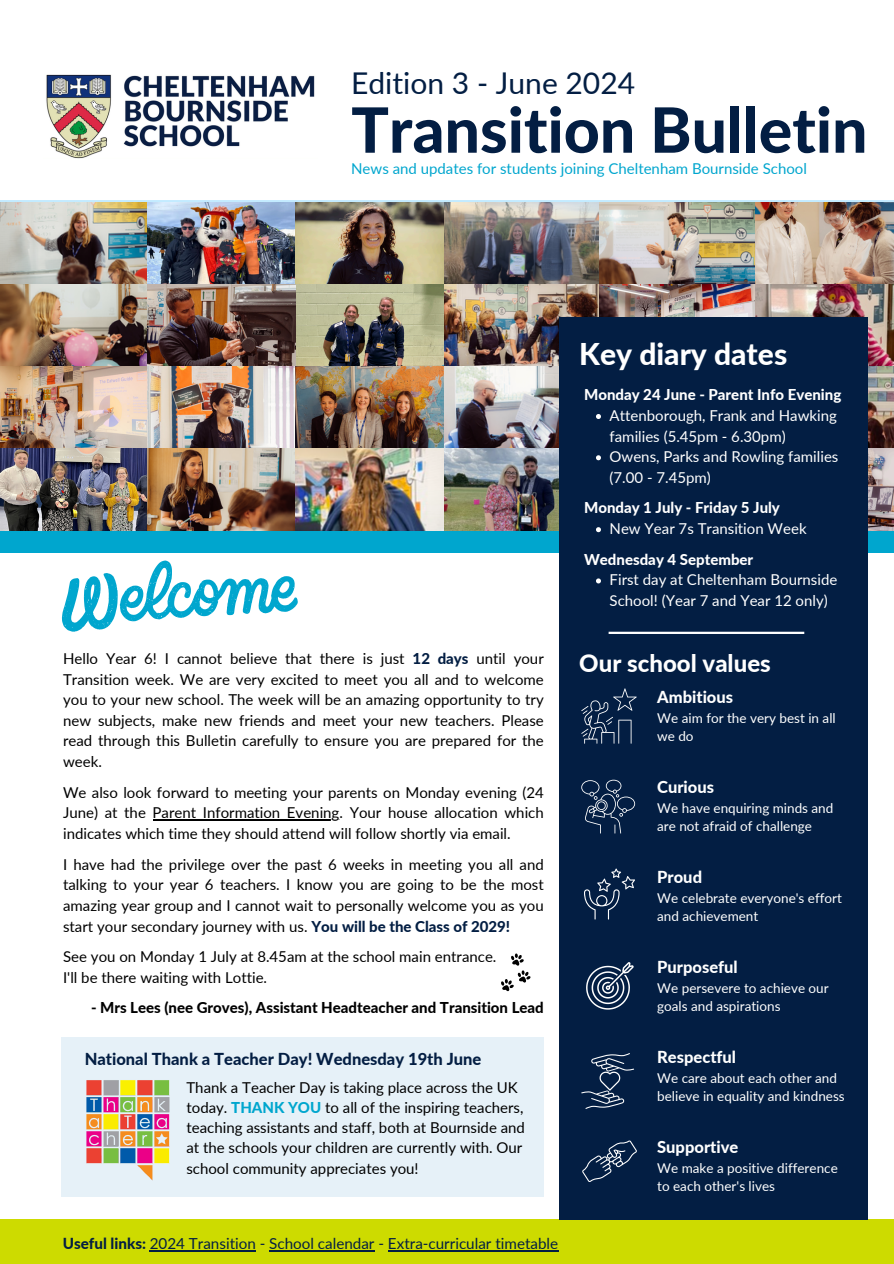
<style>
.page{position:relative;width:894px;height:1264px;background:#fff}
.page>*{position:absolute;margin:0;border:0;box-sizing:border-box;transform-origin:0 0}
.t1{font:800 62.4px "Lato";color:#031e43}
.t2{font:30px "Lato";color:#031e43}
.t3{font:800 30px "Lato";color:#fff}
.t4{font:800 24px "Lato";color:#fff}
.t5{font:800 16.5px "Lato";color:#fff}
.t6{font:800 16.5px "Lato";color:#031e43}
.t7{font:15.15px "Lato";color:#031e43}
.t8{font:15px/20.7px "Lato";color:#000}
.t9{font:15px/20.7px "Lato";color:#fff}
.t10{font:800 15px "Lato";color:#fff}
.t11{font:800 15px "Lato";color:#000}
.t12{font:15px "Lato";color:#00a6ce}
.t13{font:13.5px/18px "Lato";color:#fff}
.s1{font-weight:800;color:#031e43}
.s2{font-weight:800;color:#00a6ce}
.s3{font-weight:800}
</style>
<div class="page">
<div style="left:0;top:1219px;width:893px;height:44px;background:#cddb00"></div>
<img style="left:0;top:202px;width:893px;height:246px">
<img style="left:0;top:448px;width:893px;height:104px">
<img style="left:46px;top:75px;width:269px;height:83px">
<svg style="left:62px;top:560px;width:236px;height:71px"></svg>
<div style="left:559px;top:317px;width:308px;height:926px;background:#031e43"></div>
<div style="left:8px;top:1220px;width:885px;height:43px;background:#cddb00"></div>
<hr style="left:150px;top:1250px;width:106px;height:1px;background:#031e43">
<hr style="left:269px;top:1250px;width:105px;height:1px;background:#031e43">
<hr style="left:388px;top:1250px;width:170px;height:1px;background:#031e43">
<svg style="left:581px;top:688px;width:55px;height:55px"></svg>
<svg style="left:581px;top:779px;width:54px;height:54px"></svg>
<svg style="left:584px;top:868px;width:50px;height:51px"></svg>
<svg style="left:586px;top:962px;width:47px;height:47px"></svg>
<svg style="left:581px;top:1053px;width:53px;height:55px"></svg>
<svg style="left:582px;top:1140px;width:54px;height:41px"></svg>
<hr style="left:608px;top:631px;width:196px;height:3px;background:#fff">
<div style="left:62px;top:1037px;width:481px;height:160px;background:#e6f1f8"></div>
<img style="left:86px;top:1080px;width:84px;height:101px">
<svg style="left:501px;top:953px;width:29px;height:38px"></svg>
<hr style="left:152px;top:819px;width:187px;height:1px;background:#000">
<svg style="left:596px;top:414px;width:4px;height:5px"></svg>
<svg style="left:596px;top:455px;width:4px;height:5px"></svg>
<svg style="left:596px;top:527px;width:4px;height:5px"></svg>
<svg style="left:596px;top:578px;width:4px;height:5px"></svg>
<p class="t2" style="left:351px;top:64px;width:285px">Edition 3 - June 2024</p>
<p class="t1" style="left:351px;top:91px;width:517px">Transition Bulletin</p>
<p class="t12" style="left:351px;top:159px;width:457px">News and updates for students joining Cheltenham Bournside School</p>
<h6 class="t3" style="left:579px;top:336px;width:209px">Key diary dates</h6>
<p class="t8" style="left:63px;top:647px;width:482px;text-align:justify">Hello Year 6! I cannot believe that there is just <span class="s1">12 days</span> until your Transition week. We are very excited to meet you all and to welcome you to your new school. The week will be an amazing opportunity to try new subjects, make new friends and meet your new teachers. Please read through this Bulletin carefully to ensure you are prepared for the week.</p>
<p class="t8" style="left:63px;top:781px;width:482px">We also look forward to meeting your parents on Monday evening (24<br>June) at the Parent Information Evening. Your house allocation which</p>
<p class="t8" style="left:63px;top:817px;width:482px;line-height:30.6px">indicates which time they should attend will follow shortly via email.<br>I have had the privilege over the past 6 weeks in meeting you all and</p>
<p class="t8" style="left:63px;top:874px;width:482px">talking to your year 6 teachers. I know you are going to be the most</p>
<p class="t8" style="left:63px;top:894px;width:482px">amazing year group and I cannot wait to personally welcome you as you start your secondary journey with us. <span class="s1">You will be the Class of 2029!</span></p>
<p class="t8" style="left:63px;top:946px;width:434px">See you on Monday 1 July at 8.45am at the school main entrance.</p>
<p class="t8" style="left:63px;top:966px;width:205px">I'll be there waiting with Lottie.</p>
<p class="t11" style="left:91px;top:998px;width:454px">- Mrs Lees (nee Groves), Assistant Headteacher and Transition Lead</p>
<h6 class="t6" style="left:85px;top:1048px;width:398px">National Thank a Teacher Day! Wednesday 19th June</h6>
<h6 class="t8" style="left:186px;top:1076px;width:340px;line-height:20.2px">Thank a Teacher Day is taking place across the UK today. <span class="s2">THANK YOU</span> to all of the inspiring teachers, teaching assistants and staff, both at Bournside and at the schools your children are currently with. Our school community appreciates you!</h6>
<h2 class="t7" style="left:63px;top:1234px;width:497px"><span class="s3">Useful links:</span> 2024 Transition - School calendar - Extra-curricular timetable</h2>
<p class="t10" style="left:584px;top:385px;width:259px">Monday 24 June - Parent Info Evening</p>
<p class="t9" style="left:609px;top:405px;width:229px">Attenborough, Frank and Hawking families (5.45pm - 6.30pm)</p>
<p class="t9" style="left:609px;top:446px;width:230px">Owens, Parks and Rowling families (7.00 - 7.45pm)</p>
<p class="t10" style="left:584px;top:498px;width:197px">Monday 1 July - Friday 5 July</p>
<p class="t9" style="left:609px;top:518px;width:198px">New Year 7s Transition Week</p>
<h5 class="t10" style="left:584px;top:550px;width:171px">Wednesday 4 September</h5>
<p class="t9" style="left:609px;top:569px;width:229px">First day at Cheltenham Bournside<br>School! (Year 7 and Year 12 only)</p>
<h6 class="t4" style="left:579px;top:648px;width:193px">Our school values</h6>
<h5 class="t5" style="left:657px;top:686px;width:77px">Ambitious</h5>
<p class="t13" style="left:657px;top:708px;width:180px">We aim for the very best in all we do</p>
<p class="t5" style="left:657px;top:776px;width:58px">Curious</p>
<h5 class="t13" style="left:657px;top:798px;width:178px">We have enquiring minds and are not afraid of challenge</h5>
<p class="t5" style="left:657px;top:866px;width:46px">Proud</p>
<h5 class="t13" style="left:657px;top:888px;width:186px">We celebrate everyone's effort and achievement</h5>
<p class="t5" style="left:657px;top:956px;width:82px">Purposeful</p>
<h4 class="t13" style="left:657px;top:978px;width:173px">We persevere to achieve our goals and aspirations</h4>
<p class="t5" style="left:657px;top:1046px;width:80px">Respectful</p>
<p class="t13" style="left:657px;top:1068px;width:189px">We care about each other and believe in equality and kindness</p>
<p class="t5" style="left:657px;top:1136px;width:83px">Supportive</p>
<p class="t13" style="left:657px;top:1158px;width:182px">We make a positive difference to each other's lives</p>
</div>
